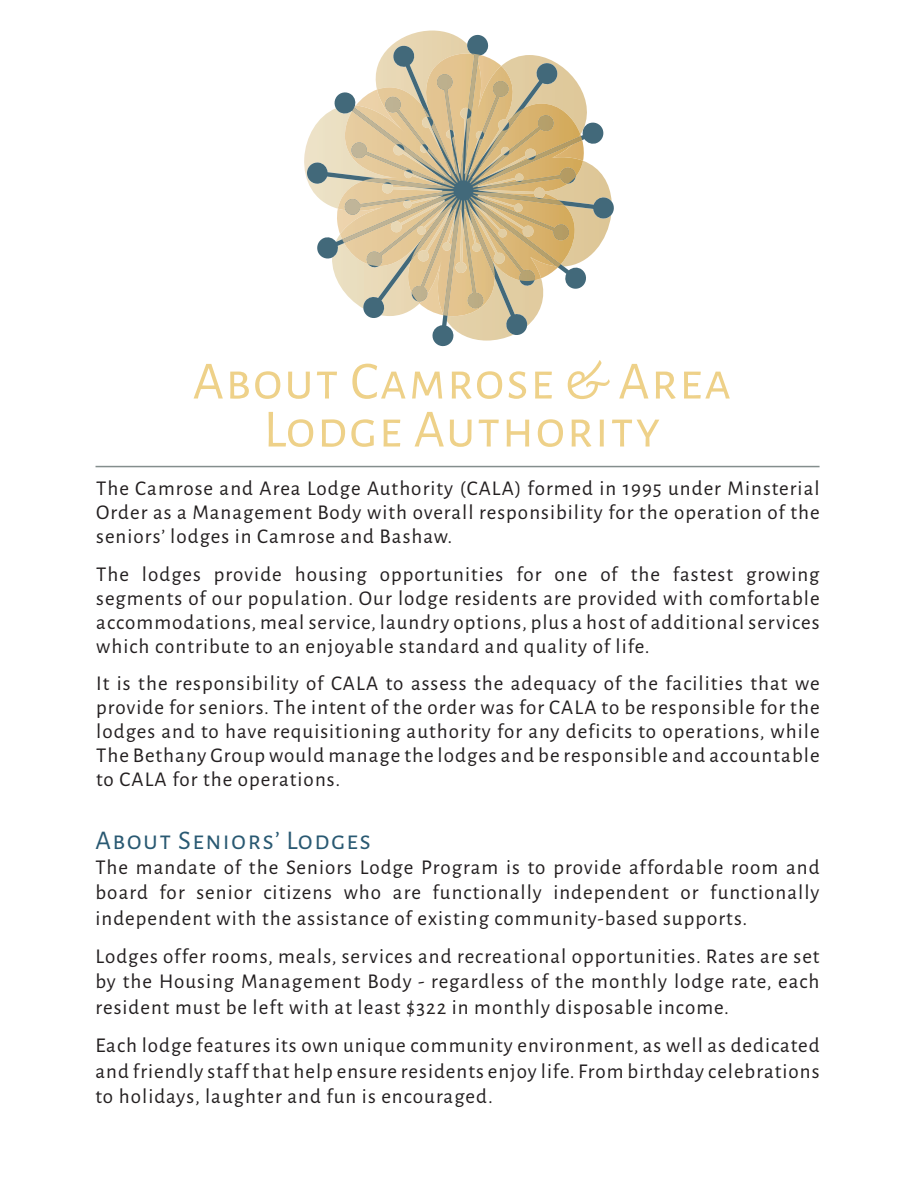
<style>
.page{position:relative;width:918px;height:1188px;background:#fff}
.page>*{position:absolute;margin:0;border:0;box-sizing:border-box;transform-origin:0 0}
.t1{font:54px/48px "Alegreya Sans SC";letter-spacing:.025em;color:#eed189;text-align:center}
.t2{font:27px "Alegreya Sans SC";letter-spacing:.05em;color:#295972}
.t3{font:21px/24px "Alegreya Sans";letter-spacing:.05em;color:#231f20;text-align:justify}
</style>
<div class="page">
<hr style="left:96px;top:466px;width:724px;height:1px;background:#848e8d">
<svg style="left:306px;top:34px;width:308px;height:313px"></svg>
<svg style="left:337px;top:55px;width:247px;height:260px;background:#d4c29d"></svg>
<svg style="left:350px;top:54px;width:232px;height:134px;background:#d1be94"></svg>
<p class="t1" style="left:193px;top:355px;width:540px">About Camrose &amp; Area<br>Lodge Authority</p>
<p class="t3" style="left:96px;top:475px;width:725px">The Camrose and Area Lodge Authority (CALA) formed in 1995 under Minsterial Order as a Management Body with overall responsibility for the operation of the seniors’ lodges in Camrose and Bashaw.</p>
<p class="t3" style="left:96px;top:561px;width:725px">The lodges provide housing opportunities for one of the fastest growing segments of our population. Our lodge residents are provided with comfortable accommodations, meal service, laundry options, plus a host of additional services which contribute to an enjoyable standard and quality of life.</p>
<p class="t3" style="left:96px;top:670px;width:725px">It is the responsibility of CALA to assess the adequacy of the facilities that we provide for seniors. The intent of the order was for CALA to be responsible for the lodges and to have requisitioning authority for any deficits to operations, while The Bethany Group would manage the lodges and be responsible and accountable to CALA for the operations.</p>
<p class="t2" style="left:96px;top:822px;width:277px">About Seniors’ Lodges</p>
<p class="t3" style="left:96px;top:854px;width:726px;line-height:25.2px">The mandate of the Seniors Lodge Program is to provide affordable room and board for senior citizens who are functionally independent or functionally independent with the assistance of existing community-based supports.</p>
<p class="t3" style="left:96px;top:943px;width:726px;line-height:25.2px">Lodges offer rooms, meals, services and recreational opportunities. Rates are set by the Housing Management Body - regardless of the monthly lodge rate, each resident must be left with at least $322 in monthly disposable income.</p>
<p class="t3" style="left:96px;top:1032px;width:726px;line-height:25.2px">Each lodge features its own unique community environment, as well as dedicated and friendly staff that help ensure residents enjoy life. From birthday celebrations to holidays, laughter and fun is encouraged.</p>
</div>
